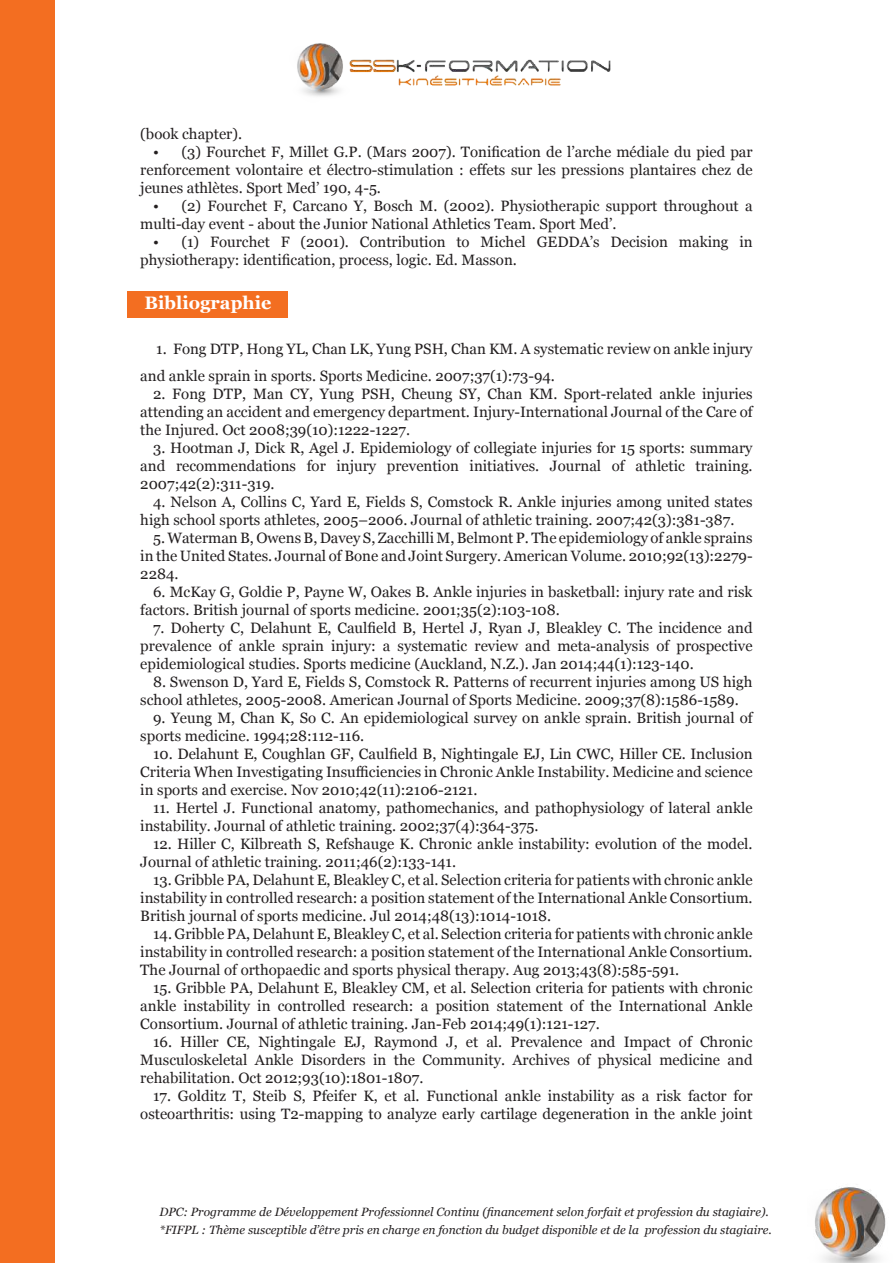
<style>
.page{position:relative;width:893px;height:1263px;background:#fff}
.page>*{position:absolute;margin:0;border:0;box-sizing:border-box;transform-origin:0 0}
.t1{font:700 18px "Georgia";color:#fff}
.t2{font:15px/18px "Georgia";color:#231f20;text-align:justify}
.t3{font:italic 12px/18px "Georgia";color:#231f20}
</style>
<div class="page">
<div style="left:0;top:0;width:54px;height:1263px;background:#f36e21"></div>
<img style="left:815px;top:1187px;width:71px;height:76px">
<img style="left:297px;top:43px;width:314px;height:53px">
<div style="left:128px;top:291px;width:160px;height:26px;background:#f36e21"></div>
<p class="t2" style="left:140px;top:124px;width:103px">(book chapter).</p>
<p class="t2" style="left:140px;top:142px;width:614px;text-indent:13px">• (3) Fourchet F, Millet G.P. (Mars 2007). Tonification de l’arche médiale du pied par renforcement volontaire et électro-stimulation : effets sur les pressions plantaires chez de jeunes athlètes. Sport Med’ 190, 4-5.</p>
<p class="t2" style="left:140px;top:196px;width:614px;text-indent:13px">• (2) Fourchet F, Carcano Y, Bosch M. (2002). Physiotherapic support throughout a multi-day event - about the Junior National Athletics Team. Sport Med’.</p>
<p class="t2" style="left:140px;top:232px;width:614px;text-indent:13px">• (1) Fourchet F (2001). Contribution to Michel GEDDA’s Decision making in physiotherapy: identification, process, logic. Ed. Masson.</p>
<p class="t1" style="left:145px;top:289px;width:128px">Bibliographie</p>
<p class="t2" style="left:140px;top:335px;width:614px;line-height:27px;text-indent:16px">1. Fong DTP, Hong YL, Chan LK, Yung PSH, Chan KM. A systematic review on ankle injury and ankle sprain in sports. Sports Medicine. 2007;37(1):73-94.</p>
<p class="t2" style="left:140px;top:384px;width:614px;text-indent:13px">2. Fong DTP, Man CY, Yung PSH, Cheung SY, Chan KM. Sport-related ankle injuries attending an accident and emergency department. Injury-International Journal of the Care of the Injured. Oct 2008;39(10):1222-1227.</p>
<p class="t2" style="left:140px;top:438px;width:614px;text-indent:13px">3. Hootman J, Dick R, Agel J. Epidemiology of collegiate injuries for 15 sports: summary and recommendations for injury prevention initiatives. Journal of athletic training.<br>2007;42(2):311-319.</p>
<p class="t2" style="left:140px;top:492px;width:614px;text-indent:13px">4. Nelson A, Collins C, Yard E, Fields S, Comstock R. Ankle injuries among united states high school sports athletes, 2005–2006. Journal of athletic training. 2007;42(3):381-387.</p>
<p class="t2" style="left:140px;top:528px;width:614px;text-indent:13px">5. Waterman B, Owens B, Davey S, Zacchilli M, Belmont P. The epidemiology of ankle sprains in the United States. Journal of Bone and Joint Surgery. American Volume. 2010;92(13):2279- 2284.</p>
<p class="t2" style="left:140px;top:582px;width:614px;text-indent:13px">6. McKay G, Goldie P, Payne W, Oakes B. Ankle injuries in basketball: injury rate and risk factors. British journal of sports medicine. 2001;35(2):103-108.</p>
<p class="t2" style="left:140px;top:618px;width:614px;text-indent:13px">7. Doherty C, Delahunt E, Caulfield B, Hertel J, Ryan J, Bleakley C. The incidence and prevalence of ankle sprain injury: a systematic review and meta-analysis of prospective epidemiological studies. Sports medicine (Auckland, N.Z.). Jan 2014;44(1):123-140.</p>
<p class="t2" style="left:140px;top:672px;width:614px;text-indent:13px">8. Swenson D, Yard E, Fields S, Comstock R. Patterns of recurrent injuries among US high school athletes, 2005-2008. American Journal of Sports Medicine. 2009;37(8):1586-1589.</p>
<p class="t2" style="left:140px;top:708px;width:614px;text-indent:13px">9. Yeung M, Chan K, So C. An epidemiological survey on ankle sprain. British journal of sports medicine. 1994;28:112-116.</p>
<p class="t2" style="left:140px;top:744px;width:614px;text-indent:13px">10. Delahunt E, Coughlan GF, Caulfield B, Nightingale EJ, Lin CWC, Hiller CE. Inclusion Criteria When Investigating Insufficiencies in Chronic Ankle Instability. Medicine and science in sports and exercise. Nov 2010;42(11):2106-2121.</p>
<p class="t2" style="left:140px;top:798px;width:614px;text-indent:13px">11. Hertel J. Functional anatomy, pathomechanics, and pathophysiology of lateral ankle instability. Journal of athletic training. 2002;37(4):364-375.</p>
<p class="t2" style="left:140px;top:834px;width:614px;text-indent:13px">12. Hiller C, Kilbreath S, Refshauge K. Chronic ankle instability: evolution of the model.<br>Journal of athletic training. 2011;46(2):133-141.</p>
<p class="t2" style="left:140px;top:870px;width:614px;text-indent:13px">13. Gribble PA, Delahunt E, Bleakley C, et al. Selection criteria for patients with chronic ankle instability in controlled research: a position statement of the International Ankle Consortium.<br>British journal of sports medicine. Jul 2014;48(13):1014-1018.</p>
<p class="t2" style="left:140px;top:924px;width:614px;text-indent:13px">14. Gribble PA, Delahunt E, Bleakley C, et al. Selection criteria for patients with chronic ankle instability in controlled research: a position statement of the International Ankle Consortium.<br>The Journal of orthopaedic and sports physical therapy. Aug 2013;43(8):585-591.</p>
<p class="t2" style="left:140px;top:978px;width:614px;text-indent:13px">15. Gribble PA, Delahunt E, Bleakley CM, et al. Selection criteria for patients with chronic ankle instability in controlled research: a position statement of the International Ankle Consortium. Journal of athletic training. Jan-Feb 2014;49(1):121-127.</p>
<p class="t2" style="left:140px;top:1032px;width:614px;text-indent:13px">16. Hiller CE, Nightingale EJ, Raymond J, et al. Prevalence and Impact of Chronic Musculoskeletal Ankle Disorders in the Community. Archives of physical medicine and rehabilitation. Oct 2012;93(10):1801-1807.</p>
<p class="t2" style="left:140px;top:1086px;width:614px;text-align:right">17. Golditz T, Steib S, Pfeifer K, et al. Functional ankle instability as a risk factor for osteoarthritis: using T2-mapping to analyze early cartilage degeneration in the ankle joint</p>
<p class="t3" style="left:159px;top:1202px;width:614px">DPC: Programme de Développement Professionnel Continu (financement selon forfait et profession du stagiaire). *FIFPL : Thème susceptible d’être pris en charge en fonction du budget disponible et de la profession du stagiaire.</p>
</div>
